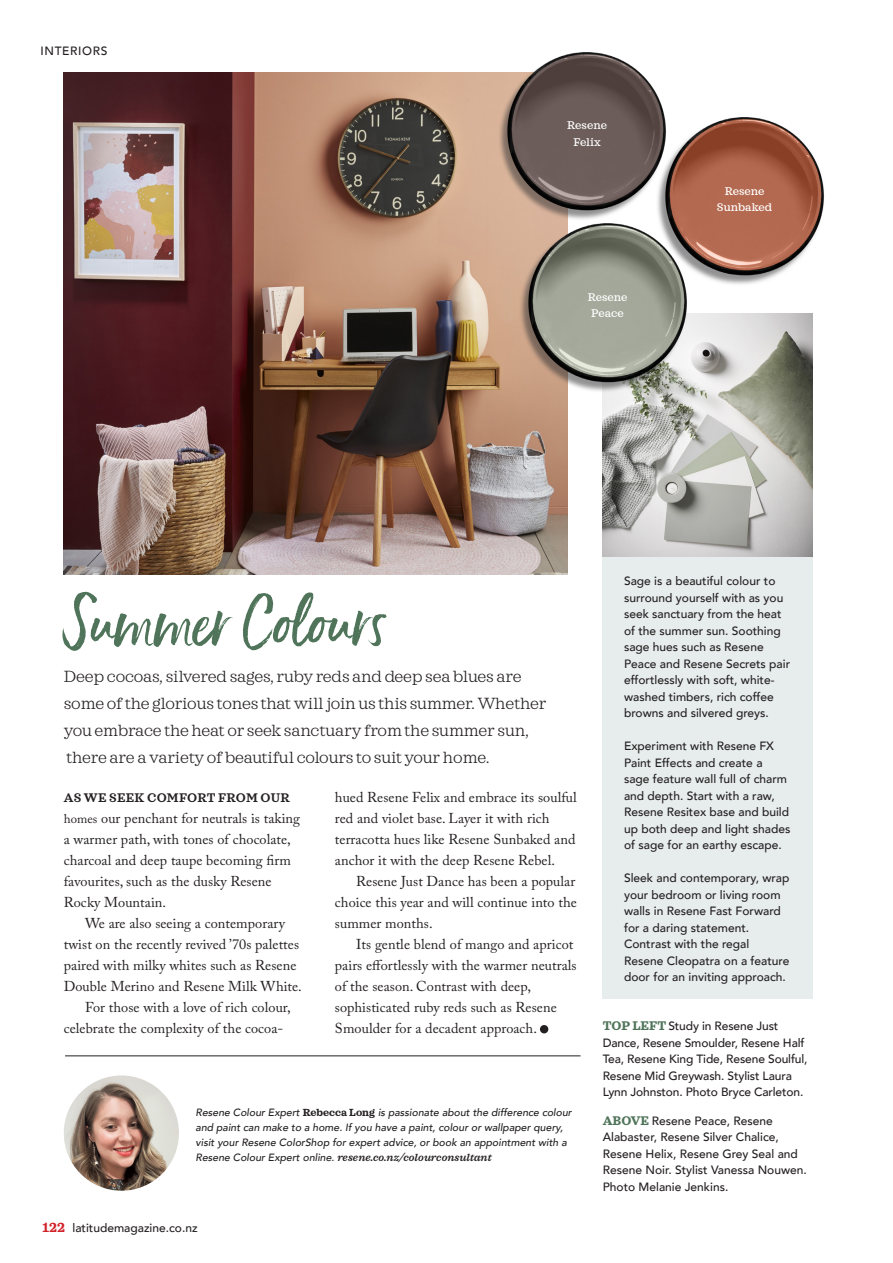
<style>
.page{position:relative;width:893px;height:1263px;background:#fff}
.page>*{position:absolute;margin:0;border:0;box-sizing:border-box;transform-origin:0 0}
.ernest{font:63px "Ernestand Emily";letter-spacing:.005em;color:#4f745a}
.byline{font:300 16.5px/27px "Sagona";letter-spacing:-.01em;color:#231f20}
.Body_Copy{font:14.25px/21px "Adobe Caslon Pro";letter-spacing:.005em;color:#231f20}
.Body_Copy_-_no_inden{font:14.25px/21px "Adobe Caslon Pro";letter-spacing:.005em;color:#231f20}
.Body_Copy_-_no_inden-2{font:600 12.75px "Sagona";letter-spacing:.015em;color:#231f20}
.Captions{font:500 12px/16.5px "Avenir";color:#231f20}
.Captions-2{font:500 12px "Avenir";letter-spacing:.055em;color:#231f20}
.t1{font:500 11.4px/16.5px "Sagona";color:#fff;text-align:center}
.Body_Copy-2{font:italic 500 10.5px/15px "Avenir";color:#231f20}
.s1{font-size:12.75px}
.s2{font-family:"Sagona";font-weight:700;font-style:normal}
.s3{font-family:"Sagona";font-weight:600}
.s4{font-family:"Sagona";font-weight:700;font-size:13.5px;color:#d1232a}
.s5{font-family:"Sagona";font-weight:700;font-size:12.75px;color:#4f745a}
</style>
<div class="page">
<img style="left:64px;top:72px;width:503px;height:502px">
<div style="left:602px;top:481px;width:211px;height:518px;background:#e7edec"></div>
<img style="left:688px;top:117px;width:136px;height:167px">
<img style="left:486px;top:52px;width:202px;height:180px">
<img style="left:602px;top:314px;width:211px;height:243px">
<img style="left:506px;top:206px;width:203px;height:197px">
<hr style="left:65px;top:1055px;width:515px;height:1px;background:#231f20">
<div style="left:540px;top:1025px;width:8px;height:8px;background:#231f20;border-radius:50%"></div>
<img style="left:64px;top:1075px;width:115px;height:116px;border-radius:58px">
<p class="Captions-2" style="left:40px;top:40px;width:69px">INTERIORS</p>
<p class="t1" style="left:567px;top:117px;width:41px">Resene<br>Felix</p>
<p class="t1" style="left:588px;top:289px;width:41px">Resene<br>Peace</p>
<p class="t1" style="left:717px;top:183px;width:57px">Resene<br>Sunbaked</p>
<p class="ernest" style="left:64px;top:583px;width:323px">Summer Colours</p>
<p class="byline" style="left:64px;top:663px;width:484px">Deep cocoas, silvered sages, ruby reds and deep sea blues are some of the glorious tones that will join us this summer. Whether you embrace the heat or seek sanctuary from the summer sun, there are a variety of beautiful colours to suit your home.</p>
<p class="Body_Copy_-_no_inden-2" style="left:64px;top:789px;width:228px">AS WE SEEK COMFORT FROM OUR</p>
<p class="Body_Copy_-_no_inden" style="left:64px;top:807px;width:238px"><span class="s1">homes</span> our penchant for neutrals is taking a warmer path, with tones of chocolate, charcoal and deep taupe becoming firm favourites, such as the dusky Resene Rocky Mountain.</p>
<p class="Body_Copy" style="left:64px;top:913px;width:240px;text-align:center">We are also seeing a contemporary<br>twist on the recently revived ’70s palettes paired with milky whites such as Resene Double Merino and Resene Milk White.</p>
<p class="Body_Copy" style="left:64px;top:997px;width:228px;text-indent:21px">For those with a love of rich colour, celebrate the complexity of the cocoa-</p>
<p class="Body_Copy" style="left:335px;top:787px;width:243px">hued Resene Felix and embrace its soulful red and violet base. Layer it with rich terracotta hues like Resene Sunbaked and anchor it with the deep Resene Rebel.</p>
<p class="Body_Copy" style="left:335px;top:871px;width:243px;text-align:justify;text-indent:21px">Resene Just Dance has been a popular choice this year and will continue into the summer months.</p>
<p class="Body_Copy" style="left:335px;top:934px;width:243px;text-indent:21px">Its gentle blend of mango and apricot pairs effortlessly with the warmer neutrals of the season. Contrast with deep, sophisticated ruby reds such as Resene Smoulder for a decadent approach.</p>
<p class="Body_Copy-2" style="left:196px;top:1105px;width:378px">Resene Colour Expert <span class="s2">Rebecca Long</span> is passionate about the difference colour and paint can make to a home. If you have a paint, colour or wallpaper query, visit your Resene ColorShop for expert advice, or book an appointment with a Resene Colour Expert online. <span class="s3">resene.co.nz/colourconsultant</span></p>
<p class="Captions" style="left:43px;top:1219px;width:157px"><span class="s4">122</span> latitudemagazine.co.nz</p>
<p class="Captions" style="left:624px;top:572px;width:168px">Sage is a beautiful colour to surround yourself with as you seek sanctuary from the heat of the summer sun. Soothing sage hues such as Resene<br>Peace and Resene Secrets pair effortlessly with soft, white&shy;washed timbers, rich coffee browns and silvered greys.</p>
<p class="Captions" style="left:624px;top:737px;width:168px">Experiment with Resene FX<br>Paint Effects and create a sage feature wall full of charm and depth. Start with a raw,<br>Resene Resitex base and build up both deep and light shades of sage for an earthy escape.</p>
<p class="Captions" style="left:624px;top:869px;width:167px">Sleek and contemporary, wrap your bedroom or living room walls in Resene Fast Forward for a daring statement.<br>Contrast with the regal<br>Resene Cleopatra on a feature door for an inviting approach.</p>
<p class="Captions" style="left:603px;top:1017px;width:206px"><span class="s5">TOP LEFT</span> Study in Resene Just Dance, Resene Smoulder, Resene Half Tea, Resene King Tide, Resene Soulful, Resene Mid Greywash. Stylist Laura Lynn Johnston. Photo Bryce Carleton.</p>
<p class="Captions" style="left:603px;top:1111px;width:206px"><span class="s5">ABOVE</span> Resene Peace, Resene<br>Alabaster, Resene Silver Chalice,<br>Resene Helix, Resene Grey Seal and<br>Resene Noir. Stylist Vanessa Nouwen.<br>Photo Melanie Jenkins.</p>
</div>
